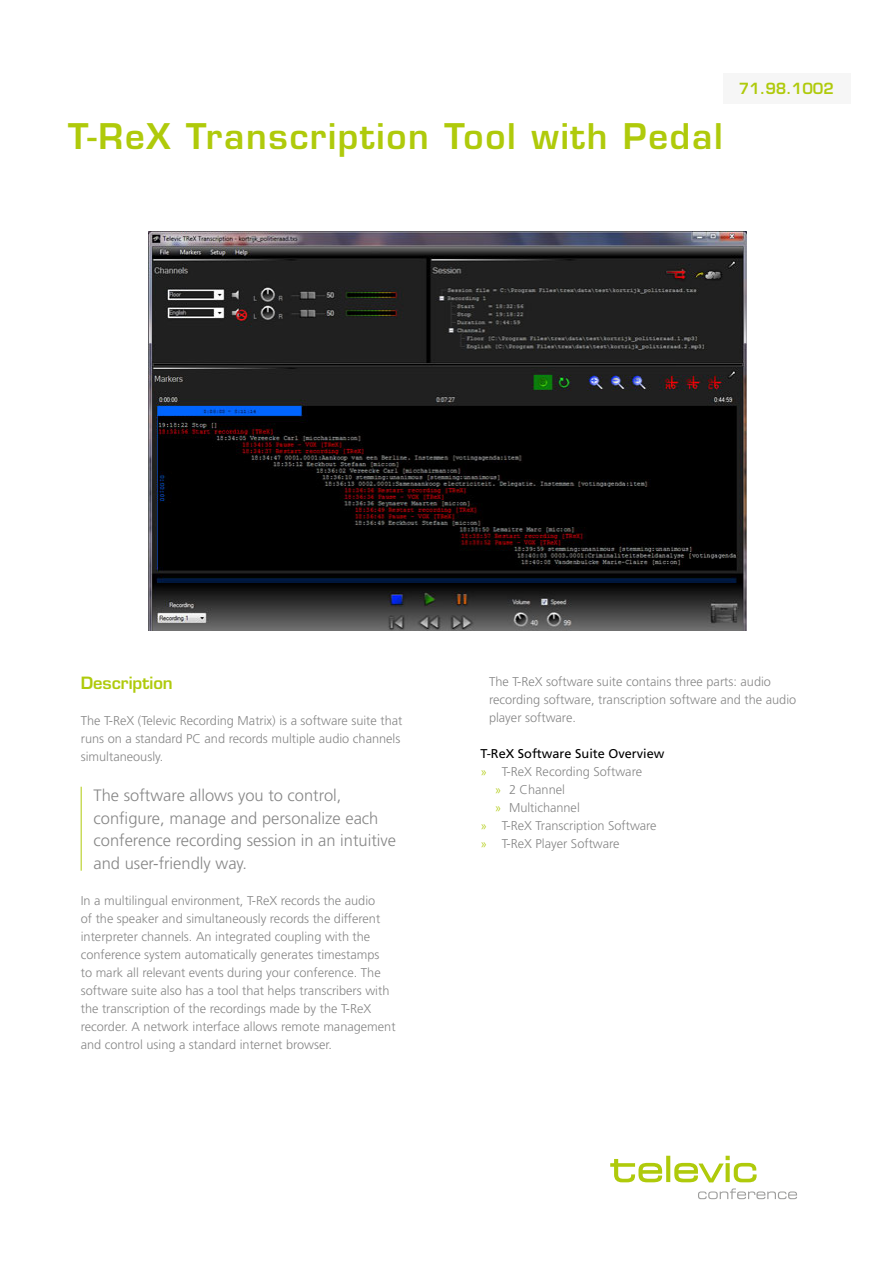
<style>
.page{position:relative;width:893px;height:1263px;background:#fff}
.page>*{position:absolute;margin:0;border:0;box-sizing:border-box;transform-origin:0 0}
.t1{font:600 34.5px "Eurostile LT Std";letter-spacing:.05em;color:#afca0b}
.t2{font:300 16.5px/22.5px "Frutiger LT Std";color:#878787}
.t3{font:600 16.5px "Eurostile LT Std";color:#afca0b}
.t4{font:600 15px "Eurostile LT Std";color:#afca0b}
.t5{font:300 12.75px/18px "Frutiger LT Std";color:#878787}
.t6{font:12.75px "Frutiger LT Std";color:#000}
.s1{font-size:12px;color:#afca0b}
</style>
<div class="page">
<svg style="left:698px;top:1188px;width:99px;height:11px"></svg>
<svg style="left:610px;top:1156px;width:147px;height:26px"></svg>
<div style="left:722px;top:73px;width:128px;height:30px;background:#f6f6f6"></div>
<img style="left:149px;top:231px;width:598px;height:399px">
<hr style="left:81px;top:787px;width:1px;height:84px;background:#afca0b">
<h1 class="t1" style="left:68px;top:115px;width:656px">T-ReX Transcription Tool with Pedal</h1>
<p class="t4" style="left:739px;top:79px;width:97px">71.98.1002</p>
<p class="t3" style="left:81px;top:672px;width:94px">Description</p>
<p class="t5" style="left:81px;top:711px;width:323px">The T-ReX (Televic Recording Matrix) is a software suite that runs on a standard PC and records multiple audio channels simultaneously.</p>
<p class="t2" style="left:94px;top:784px;width:304px">The software allows you to control, configure, manage and personalize each conference recording session in an intuitive and user-friendly way.</p>
<p class="t5" style="left:81px;top:891px;width:316px">In a multilingual environment, T-ReX records the audio<br>of the speaker and simultaneously records the different interpreter channels. An integrated coupling with the conference system automatically generates timestamps<br>to mark all relevant events during your conference. The software suite also has a tool that helps transcribers with the transcription of the recordings made by the T-ReX recorder. A network interface allows remote management and control using a standard internet browser.</p>
<p class="t5" style="left:489px;top:672px;width:309px">The T-ReX software suite contains three parts: audio recording software, transcription software and the audio player software.</p>
<p class="t6" style="left:480px;top:746px;width:185px">T-ReX Software Suite Overview</p>
<p class="t5" style="left:480px;top:762px;width:163px"><span class="s1">»</span> T-ReX Recording Software</p>
<p class="t5" style="left:495px;top:780px;width:72px"><span class="s1">»</span> 2 Channel</p>
<p class="t5" style="left:495px;top:798px;width:87px"><span class="s1">»</span> Multichannel</p>
<p class="t5" style="left:480px;top:816px;width:178px"><span class="s1">»</span> T-ReX Transcription Software</p>
<p class="t5" style="left:480px;top:834px;width:141px"><span class="s1">»</span> T-ReX Player Software</p>
</div>
